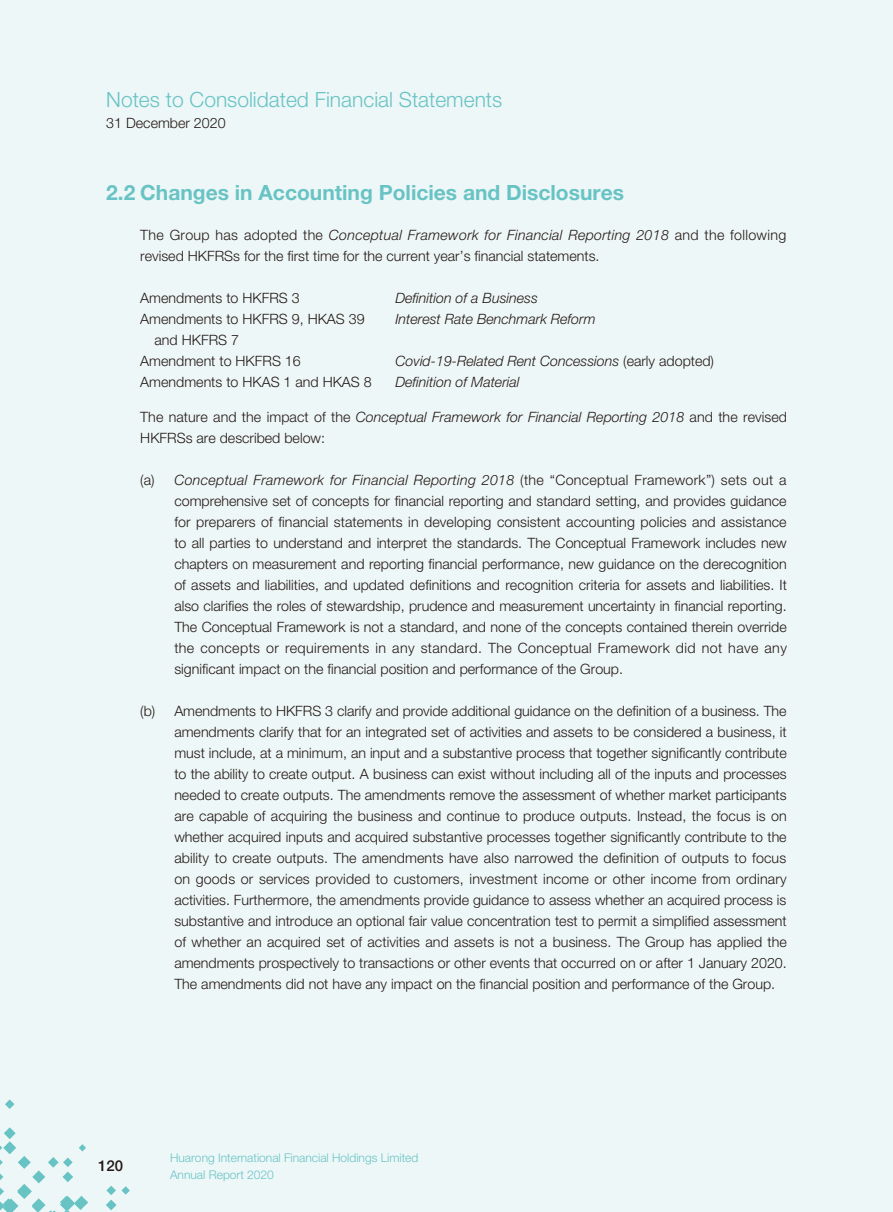
<style>
.page{position:relative;width:893px;height:1212px;background:#eef7f7}
.page>*{position:absolute;margin:0;border:0;box-sizing:border-box;transform-origin:0 0}
.t1{font:700 21px "Helvetica Neue LT Std";color:#68c3c5}
.t2{font:300 21px "Helvetica Neue LT Std";color:#68c3c5}
.t3{font:500 15px "Helvetica Neue LT Std";color:#231916}
.t4{font:300 14.25px/21px "Helvetica Neue LT Std";color:#231916}
.t5{font:italic 300 14.25px "Helvetica Neue LT Std";color:#231916}
.t6{font:300 12px/17.9px "Helvetica Neue LT Std";color:#68c3c5}
.s1{font-style:italic}
.s2{font-style:normal}
</style>
<div class="page">
<svg style="left:0;top:1127px;width:88px;height:85px"></svg>
<svg style="left:5px;top:1099px;width:10px;height:10px"></svg>
<svg style="left:106px;top:1185px;width:24px;height:25px"></svg>
<h1 class="t2" style="left:106px;top:86px;width:397px">Notes to Consolidated Financial Statements</h1>
<p class="t4" style="left:106px;top:112px;width:121px">31 December 2020</p>
<h1 class="t1" style="left:106px;top:180px;width:519px">2.2 Changes in Accounting Policies and Disclosures</h1>
<p class="t4" style="left:140px;top:224px;width:647px">The Group has adopted the <span class="s1">Conceptual Framework for Financial Reporting 2018</span> and the following revised HKFRSs for the first time for the current year’s financial statements.</p>
<p class="t4" style="left:140px;top:287px;width:161px">Amendments to HKFRS 3</p>
<p class="t5" style="left:395px;top:289px;width:144px">Definition of a Business</p>
<p class="t4" style="left:155px;top:308px;width:212px;text-indent:-14px">Amendments to HKFRS 9, HKAS 39 and HKFRS 7</p>
<p class="t5" style="left:395px;top:310px;width:202px">Interest Rate Benchmark Reform</p>
<p class="t4" style="left:140px;top:350px;width:162px">Amendment to HKFRS 16</p>
<p class="t5" style="left:395px;top:352px;width:320px">Covid-19-Related Rent Concessions <span class="s2">(early adopted)</span></p>
<p class="t4" style="left:140px;top:371px;width:233px">Amendments to HKAS 1 and HKAS 8</p>
<p class="t5" style="left:395px;top:373px;width:126px">Definition of Material</p>
<p class="t4" style="left:140px;top:406px;width:648px">The nature and the impact of the <span class="s1">Conceptual Framework for Financial Reporting 2018</span> and the revised<br>HKFRSs are described below:</p>
<p class="t4" style="left:174px;top:469px;width:614px;text-align:justify;text-indent:-34px">(a) <span class="s1">Conceptual Framework for Financial Reporting 2018</span> (the “Conceptual Framework”) sets out a comprehensive set of concepts for financial reporting and standard setting, and provides guidance for preparers of financial statements in developing consistent accounting policies and assistance to all parties to understand and interpret the standards. The Conceptual Framework includes new chapters on measurement and reporting financial performance, new guidance on the derecognition of assets and liabilities, and updated definitions and recognition criteria for assets and liabilities. It also clarifies the roles of stewardship, prudence and measurement uncertainty in financial reporting.<br>The Conceptual Framework is not a standard, and none of the concepts contained therein override the concepts or requirements in any standard. The Conceptual Framework did not have any significant impact on the financial position and performance of the Group.</p>
<p class="t4" style="left:174px;top:700px;width:614px;text-align:justify;text-indent:-34px">(b) Amendments to HKFRS 3 clarify and provide additional guidance on the definition of a business. The amendments clarify that for an integrated set of activities and assets to be considered a business, it must include, at a minimum, an input and a substantive process that together significantly contribute to the ability to create output. A business can exist without including all of the inputs and processes needed to create outputs. The amendments remove the assessment of whether market participants are capable of acquiring the business and continue to produce outputs. Instead, the focus is on whether acquired inputs and acquired substantive processes together significantly contribute to the ability to create outputs. The amendments have also narrowed the definition of outputs to focus on goods or services provided to customers, investment income or other income from ordinary activities. Furthermore, the amendments provide guidance to assess whether an acquired process is substantive and introduce an optional fair value concentration test to permit a simplified assessment of whether an acquired set of activities and assets is not a business. The Group has applied the amendments prospectively to transactions or other events that occurred on or after 1 January 2020.<br>The amendments did not have any impact on the financial position and performance of the Group.</p>
<p class="t3" style="left:98px;top:1156px;width:27px">120</p>
<p class="t6" style="left:170px;top:1148px;width:250px">Huarong International Financial Holdings Limited<br>Annual Report 2020</p>
</div>
